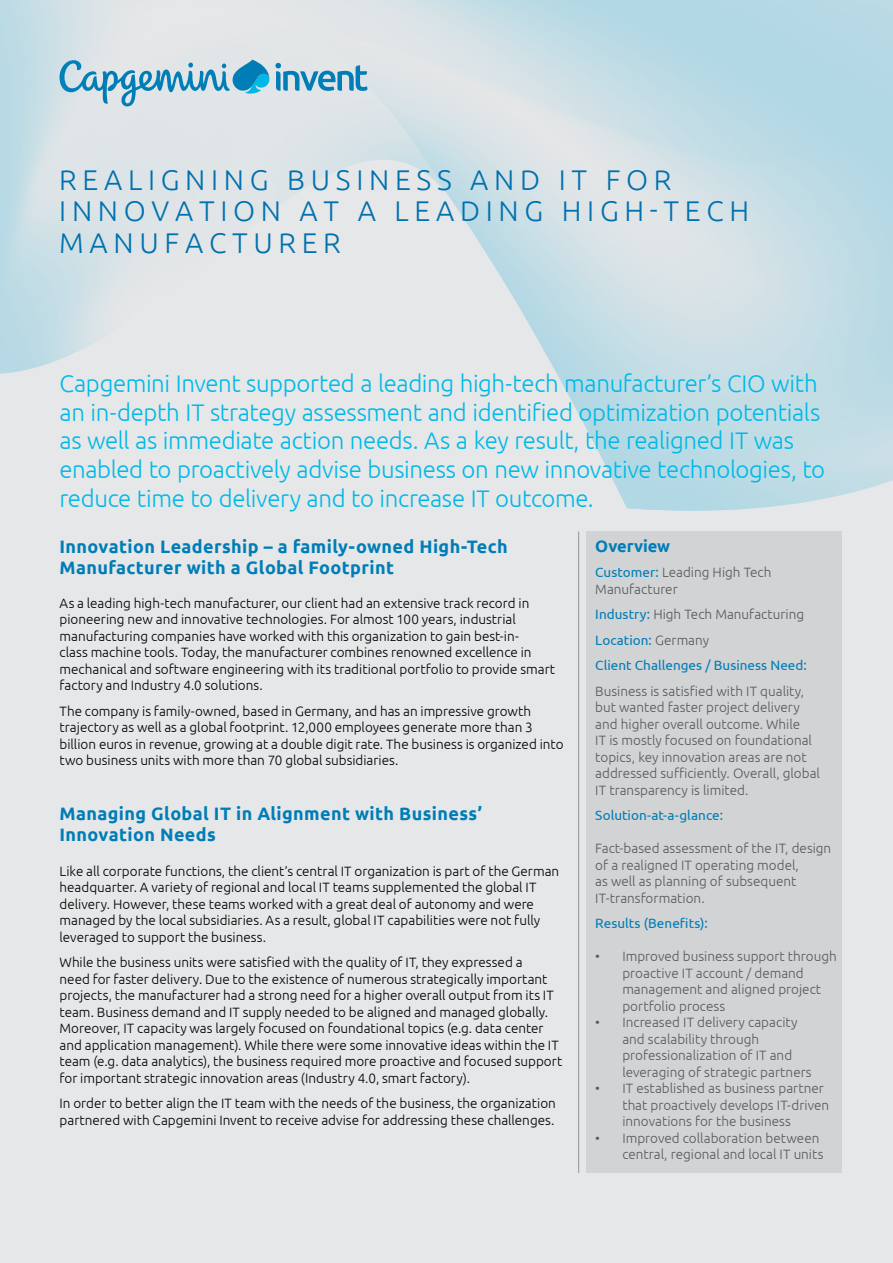
<style>
.page{position:relative;width:893px;height:1263px;background:#e6e7e8}
.page>*{position:absolute;margin:0;border:0;box-sizing:border-box;transform-origin:0 0}
.t1{font:300 28.5px/31.5px "Ubuntu";letter-spacing:.2em;color:#0070ae}
.t2{font:300 24px/28.8px "Ubuntu";letter-spacing:-.015em;color:#00b9e7}
.t3{font:700 18px/21px "Ubuntu";letter-spacing:.02em;color:#007db7}
.t4{font:700 16.5px "Ubuntu";letter-spacing:-.005em;color:#007db7}
.t5{font:300 13.5px/16.5px "Ubuntu";color:#000}
.t6{font:300 13.5px/16.5px "Ubuntu";color:#58595b}
.t7{font:13.5px/25.5px "Ubuntu";letter-spacing:.005em;color:#007db7}
.s1{font-weight:400;color:#007db7}
.s2{font-weight:300;color:#58585a}
.s3{font-weight:300;color:#58595b}
</style>
<div class="page">
<svg style="left:0;top:0;width:218px;height:374px"></svg>
<svg style="left:218px;top:0;width:675px;height:511px"></svg>
<div style="left:587px;top:531px;width:255px;height:642px;background:#d1d3d4"></div>
<hr style="left:578px;top:531px;width:1px;height:642px;background:#939598">
<h1 class="t1" style="left:59px;top:163px;width:691px">REALIGNING BUSINESS AND IT FOR<br>INNOVATION AT A LEADING HIGH-TECH<br>MANUFACTURER</h1>
<p class="t2" style="left:60px;top:368px;width:767px">Capgemini Invent supported a leading high-tech manufacturer’s CIO with an in-depth IT strategy assessment and identified optimization potentials as well as immediate action needs. As a key result, the realigned IT was enabled to proactively advise business on new innovative technologies, to reduce time to delivery and to increase IT outcome.</p>
<h3 class="t3" style="left:60px;top:536px;width:450px">Innovation Leadership – a family-owned High-Tech<br>Manufacturer with a Global Footprint</h3>
<p class="t5" style="left:60px;top:594px;width:497px">As a leading high-tech manufacturer, our client had an extensive track record in pioneering new and innovative technologies. For almost 100 years, industrial manufacturing companies have worked with this organization to gain best-in-<br>class machine tools. Today, the manufacturer combines renowned excellence in mechanical and software engineering with its traditional portfolio to provide smart factory and Industry 4.0 solutions.</p>
<p class="t5" style="left:60px;top:702px;width:506px">The company is family-owned, based in Germany, and has an impressive growth trajectory as well as a global footprint. 12,000 employees generate more than 3 billion euros in revenue, growing at a double digit rate. The business is organized into two business units with more than 70 global subsidiaries.</p>
<h3 class="t3" style="left:60px;top:803px;width:424px">Managing Global IT in Alignment with Business’<br>Innovation Needs</h3>
<p class="t5" style="left:60px;top:862px;width:501px">Like all corporate functions, the client’s central IT organization is part of the German headquarter. A variety of regional and local IT teams supplemented the global IT delivery. However, these teams worked with a great deal of autonomy and were managed by the local subsidiaries. As a result, global IT capabilities were not fully leveraged to support the business.</p>
<p class="t5" style="left:60px;top:954px;width:504px">While the business units were satisfied with the quality of IT, they expressed a<br>need for faster delivery. Due to the existence of numerous strategically important projects, the manufacturer had a strong need for a higher overall output from its IT team. Business demand and IT supply needed to be aligned and managed globally.<br>Moreover, IT capacity was largely focused on foundational topics (e.g. data center and application management). While there were some innovative ideas within the IT team (e.g. data analytics), the business required more proactive and focused support for important strategic innovation areas (Industry 4.0, smart factory).</p>
<p class="t5" style="left:60px;top:1095px;width:498px">In order to better align the IT team with the needs of the business, the organization partnered with Capgemini Invent to receive advise for addressing these challenges.</p>
<p class="t4" style="left:595px;top:536px;width:76px">Overview</p>
<p class="t6" style="left:595px;top:564px;width:178px"><span class="s1">Customer:</span> Leading High Tech<br>Manufacturer</p>
<p class="t7" style="left:595px;top:601px;width:213px">Industry: <span class="s2">High Tech Manufacturing<br></span>Location: <span class="s3">Germany<br></span>Client Challenges / Business Need:</p>
<p class="t6" style="left:595px;top:682px;width:226px">Business is satisfied with IT quality, but wanted faster project delivery and higher overall outcome. While<br>IT is mostly focused on foundational topics, key innovation areas are not addressed sufficiently. Overall, global IT transparency is limited.</p>
<p class="t7" style="left:595px;top:802px;width:129px">Solution-at-a-glance:</p>
<p class="t6" style="left:595px;top:840px;width:237px">Fact-based assessment of the IT, design of a realigned IT operating model,<br>as well as planning of subsequent<br>IT-transformation.</p>
<p class="t7" style="left:595px;top:910px;width:114px">Results (Benefits):</p>
<p class="t6" style="left:622px;top:948px;width:216px;text-indent:-27px">• Improved business support through proactive IT account / demand management and aligned project portfolio process</p>
<p class="t6" style="left:622px;top:1014px;width:191px;text-indent:-27px">• Increased IT delivery capacity and scalability through professionalization of IT and leveraging of strategic partners</p>
<p class="t6" style="left:622px;top:1080px;width:208px;text-indent:-27px">• IT established as business partner that proactively develops IT-driven innovations for the business</p>
<p class="t6" style="left:622px;top:1129px;width:203px;text-indent:-27px">• Improved collaboration between central, regional and local IT units</p>
</div>
